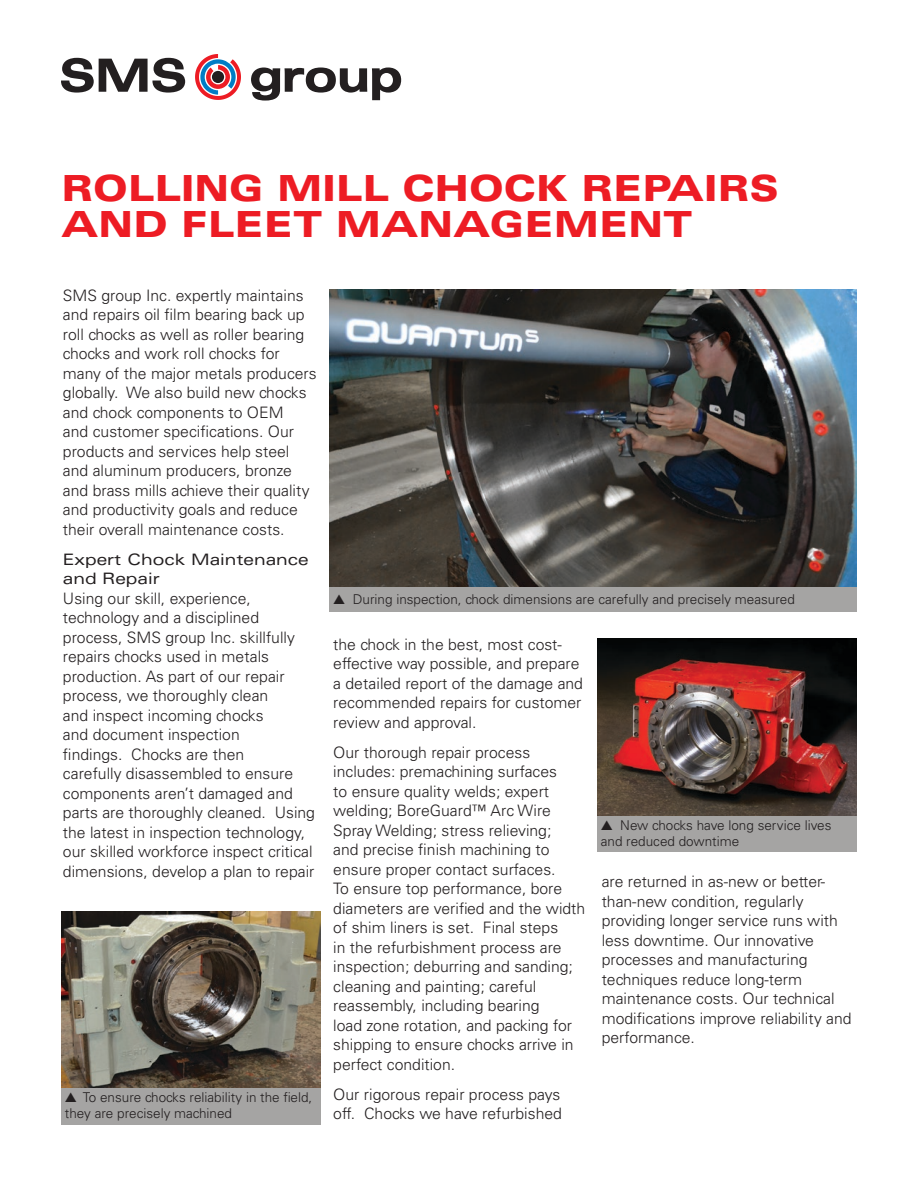
<style>
.page{position:relative;width:918px;height:1188px;background:#fff}
.page>*{position:absolute;margin:0;border:0;box-sizing:border-box;transform-origin:0 0}
.Headline-Blk_Ext{font:900 expanded 36px/36px "Univers LT Std";color:#ed1c24}
.Body_text{font:300 15.75px/19.5px "Univers LT Std";color:#231f20}
.Subhead-Ext{font:expanded 15.75px/19.5px "Univers LT Std";color:#231f20}
.t1{font:300 13.5px/16.2px "Univers LT Std";color:#231f20}
</style>
<div class="page">
<svg style="left:61px;top:58px;width:124px;height:35px"></svg>
<svg style="left:251px;top:67px;width:150px;height:34px"></svg>
<svg style="left:195px;top:54px;width:46px;height:46px"></svg>
<img style="left:329px;top:289px;width:528px;height:299px">
<div style="left:329px;top:588px;width:528px;height:24px;background:#a5a4a3"></div>
<img style="left:598px;top:638px;width:259px;height:177px">
<div style="left:598px;top:816px;width:259px;height:35px;background:#a5a4a3"></div>
<img style="left:61px;top:912px;width:259px;height:177px">
<div style="left:61px;top:1089px;width:259px;height:36px;background:#a5a4a3"></div>
<p class="Headline-Blk_Ext" style="left:61px;top:170px;width:719px">ROLLING MILL CHOCK REPAIRS<br>AND FLEET MANAGEMENT</p>
<p class="Body_text" style="left:63px;top:286px;width:255px">SMS group Inc. expertly maintains and repairs oil film bearing back up roll chocks as well as roller bearing chocks and work roll chocks for many of the major metals producers globally. We also build new chocks and chock components to OEM<br>and customer specifications. Our products and services help steel and aluminum producers, bronze and brass mills achieve their quality and productivity goals and reduce their overall maintenance costs.</p>
<p class="Subhead-Ext" style="left:63px;top:549px;width:247px">Expert Chock Maintenance and Repair</p>
<p class="Body_text" style="left:63px;top:589px;width:254px">Using our skill, experience, technology and a disciplined process, SMS group Inc. skillfully repairs chocks used in metals production. As part of our repair process, we thoroughly clean<br>and inspect incoming chocks<br>and document inspection<br>findings. Chocks are then<br>carefully disassembled to ensure components aren’t damaged and parts are thoroughly cleaned. Using the latest in inspection technology, our skilled workforce inspect critical dimensions, develop a plan to repair</p>
<p class="t1" style="left:65px;top:1089px;width:249px">▲ To ensure chocks reliability in the field, they are precisely machined</p>
<p class="t1" style="left:333px;top:591px;width:463px">▲ During inspection, chock dimensions are carefully and precisely measured</p>
<p class="Body_text" style="left:333px;top:634px;width:251px">the chock in the best, most cost&shy;effective way possible, and prepare a detailed report of the damage and recommended repairs for customer review and approval.</p>
<p class="Body_text" style="left:333px;top:742px;width:254px">Our thorough repair process includes: premachining surfaces<br>to ensure quality welds; expert welding; BoreGuard™ Arc Wire<br>Spray Welding; stress relieving;<br>and precise finish machining to ensure proper contact surfaces.<br>To ensure top performance, bore diameters are verified and the width of shim liners is set. Final steps<br>in the refurbishment process are inspection; deburring and sanding; cleaning and painting; careful reassembly, including bearing<br>load zone rotation, and packing for shipping to ensure chocks arrive in perfect condition.</p>
<p class="Body_text" style="left:333px;top:1085px;width:230px">Our rigorous repair process pays off. Chocks we have refurbished</p>
<p class="t1" style="left:601px;top:817px;width:232px">▲ New chocks have long service lives and reduced downtime</p>
<p class="Body_text" style="left:602px;top:872px;width:251px">are returned in as-new or better&shy;than-new condition, regularly providing longer service runs with less downtime. Our innovative processes and manufacturing techniques reduce long-term maintenance costs. Our technical modifications improve reliability and performance.</p>
</div>
